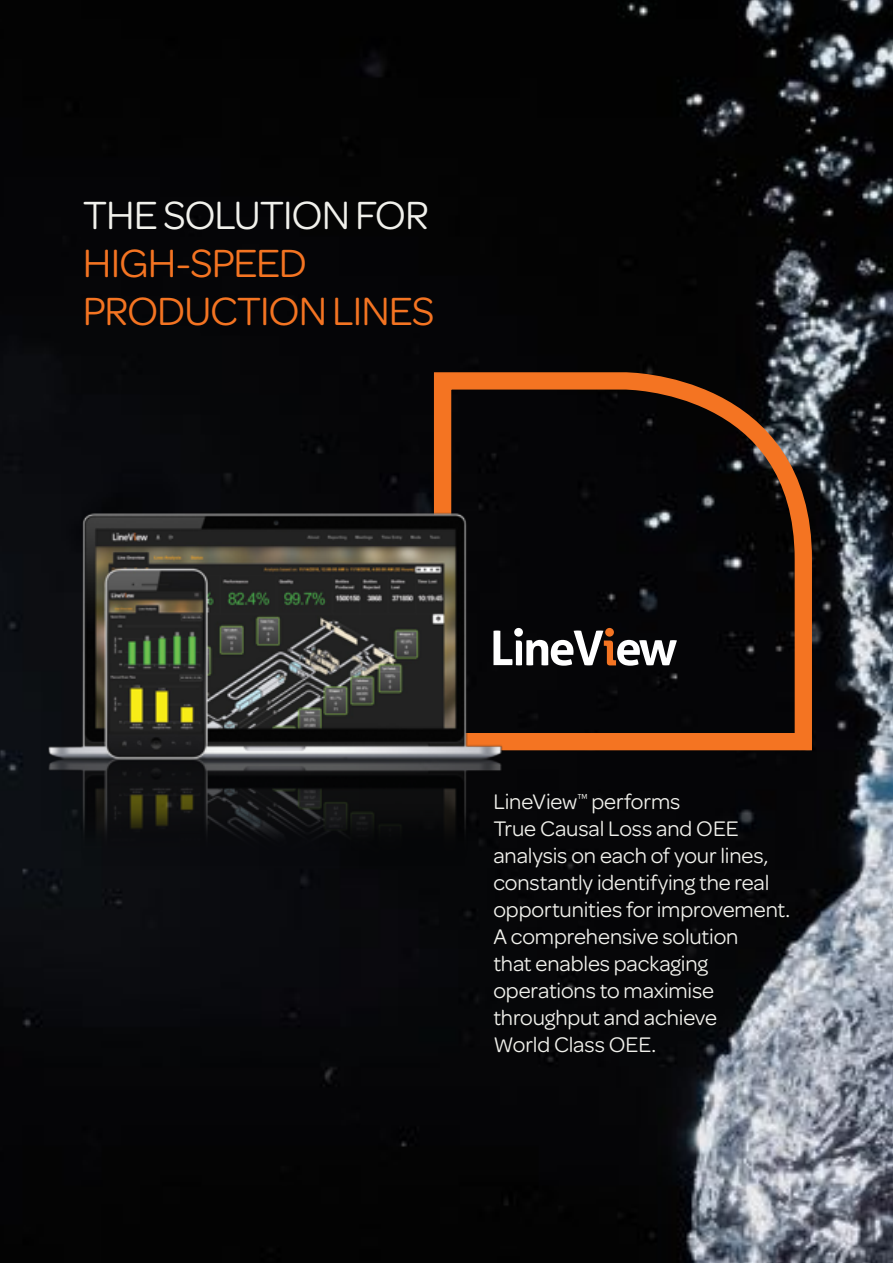
<style>
.page{position:relative;width:893px;height:1263px;background:#fff}
.page>*{position:absolute;margin:0;border:0;box-sizing:border-box;transform-origin:0 0}
.t1{font:42px/48px "Omnes";letter-spacing:-.03em;color:#f47422}
.t2{font:42px "Omnes";letter-spacing:-.03em;color:#f1f1ec}
.t3{font:22.5px/27px "Omnes";letter-spacing:-.005em;color:#f1f1ec}
.s1{font-family:"Proxima Nova"}
</style>
<div class="page">
<img style="left:0;top:0;width:893px;height:1263px">
<svg style="left:425px;top:364px;width:396px;height:395px;background:#2c190f"></svg>
<img style="left:17px;top:478px;width:515px;height:431px">
<svg style="left:493px;top:628px;width:184px;height:38px"></svg>
<h1 class="t2" style="left:83px;top:186px;width:348px">THE SOLUTION FOR</h1>
<h1 class="t1" style="left:83px;top:236px;width:353px">HIGH-SPEED<br>PRODUCTION LINES</h1>
<p class="t3" style="left:493px;top:787px;width:298px">LineView<span class="s1">™</span> performs<br>True Causal Loss and OEE analysis on each of your lines, constantly identifying the real opportunities for improvement.<br>A comprehensive solution<br>that enables packaging operations to maximise throughput and achieve<br>World Class OEE.</p>
</div>
